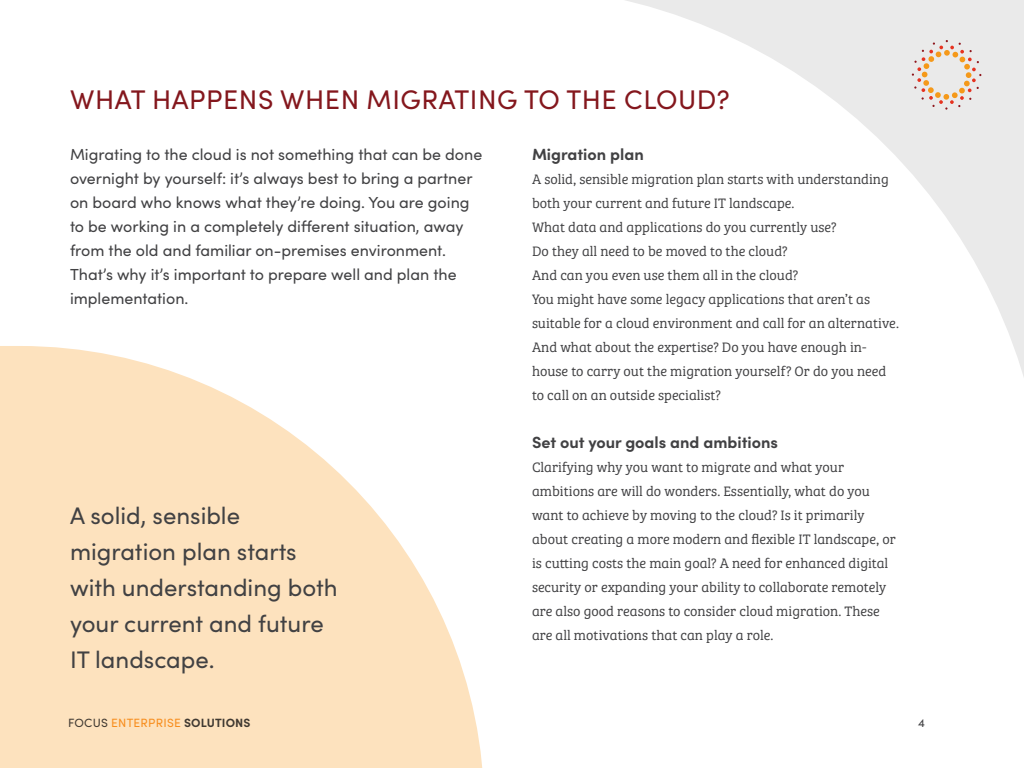
<style>
.page{position:relative;width:1024px;height:768px;background:#fff}
.page>*{position:absolute;margin:0;border:0;box-sizing:border-box;transform-origin:0 0}
.t1{font:27px "Sofia Pro";letter-spacing:.02em;color:#84171d}
.t2{font:24px/36px "Sofia Pro";color:#414143}
.t3{font:700 16.2px "Sofia Pro";color:#414143}
.t4{font:16px/24px "Sofia Pro";color:#414143}
.t5{font:14.2px/24px "Bree Serif Lt";color:#414143}
.t6{font:12px "Sofia Pro";letter-spacing:.02em;color:#f9a028}
.t7{font:12px "Sofia Pro";color:#414143}
.s1{color:#414143}
.s2{font-weight:700;color:#414143}
</style>
<div class="page">
<svg style="left:625px;top:0;width:399px;height:377px"></svg>
<svg style="left:912px;top:40px;width:69px;height:70px;background:#e9dace"></svg>
<svg style="left:0;top:346px;width:483px;height:422px;fill:#fde2be"></svg>
<h1 class="t1" style="left:70px;top:80px;width:661px">WHAT HAPPENS WHEN MIGRATING TO THE CLOUD?</h1>
<p class="t4" style="left:70px;top:142px;width:414px">Migrating to the cloud is not something that can be done overnight by yourself: it’s always best to bring a partner on board who knows what they’re doing. You are going to be working in a completely different situation, away from the old and familiar on-premises environment.<br>That’s why it’s important to prepare well and plan the implementation.</p>
<p class="t3" style="left:532px;top:142px;width:113px">Migration plan</p>
<p class="t5" style="left:532px;top:166px;width:368px">A solid, sensible migration plan starts with understanding both your current and future IT landscape.<br>What data and applications do you currently use?<br>Do they all need to be moved to the cloud?<br>And can you even use them all in the cloud?<br>You might have some legacy applications that aren’t as suitable for a cloud environment and call for an alternative.<br>And what about the expertise? Do you have enough in&shy;house to carry out the migration yourself? Or do you need to call on an outside specialist?</p>
<p class="t3" style="left:532px;top:430px;width:248px">Set out your goals and ambitions</p>
<p class="t5" style="left:532px;top:454px;width:365px">Clarifying why you want to migrate and what your ambitions are will do wonders. Essentially, what do you want to achieve by moving to the cloud? Is it primarily about creating a more modern and flexible IT landscape, or is cutting costs the main goal? A need for enhanced digital security or expanding your ability to collaborate remotely are also good reasons to consider cloud migration. These are all motivations that can play a role.</p>
<h2 class="t2" style="left:70px;top:496px;width:269px">A solid, sensible migration plan starts with understanding both your current and future<br>IT landscape.</h2>
<p class="t6" style="left:68px;top:714px;width:184px"><span class="s1">FOCUS</span> ENTERPRISE <span class="s2">SOLUTIONS</span></p>
<p class="t7" style="left:918px;top:714px;width:8px">4</p>
</div>
